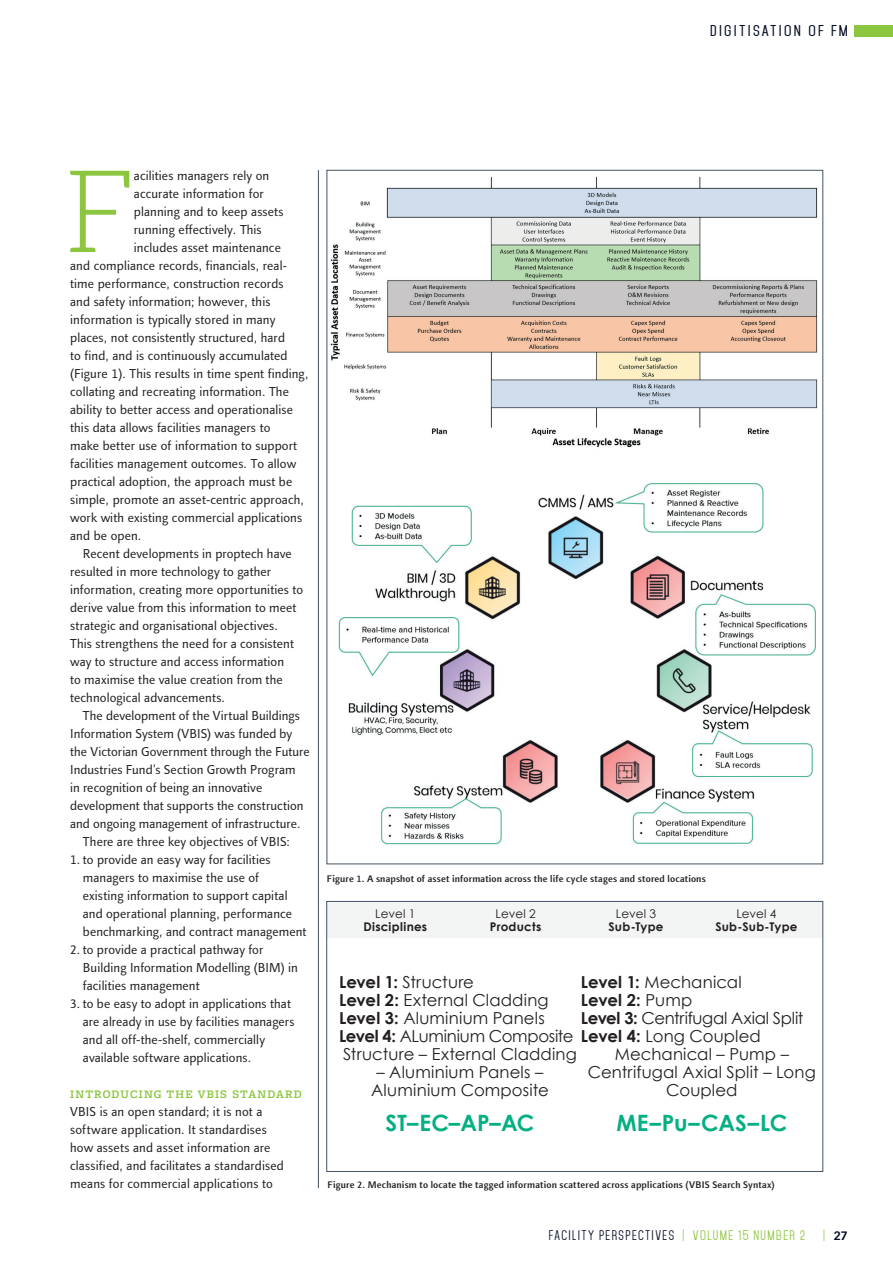
<style>
.page{position:relative;width:893px;height:1263px;background:#fff}
.page>*{position:absolute;margin:0;border:0;box-sizing:border-box;transform-origin:0 0}
.t1{font:300 114.9px "Aleo";color:#8bc63e}
.t2{font:700 22.5px "Century Gothic";letter-spacing:-.005em;color:#04af82}
.t3{font:16.5px/18px "Century Gothic";letter-spacing:.005em;color:#231f20}
.t4{font:600 13.5px "Mohave";letter-spacing:.15em;color:#030c22;scale:1.11 1}
.t5{font:13.2px/18px "Linotype Finnegan";letter-spacing:.01em;color:#231f20}
.t6{font:700 12px "Century Gothic";letter-spacing:.02em;color:#231f20}
.t7{font:12px "Mohave";letter-spacing:.115em;color:#030c22}
.t8{font:600 12px "Freight Macro Pro";letter-spacing:.1em;color:#8bc63e}
.t9{font:12px "Century Gothic";letter-spacing:-.005em;color:#231f20}
.t10{font:700 12px "Vectora LT";color:#030c22}
.t11{font:500 9.75px "Linotype Finnegan";letter-spacing:.02em;color:#231f20}
.s1{font-weight:700}
.s2{color:#8bc63e}
.s3{font-family:"Mohave";font-weight:400;color:#8bc63e}
</style>
<div class="page">
<div style="left:327px;top:901px;width:496px;height:36px;background:#f3f4f4"></div>
<div style="left:327px;top:901px;width:496px;height:270px;border:1px solid #445465"></div>
<img style="left:338px;top:483px;width:478px;height:362px">
<img style="left:330px;top:176px;width:488px;height:272px">
<hr style="left:318px;top:170px;width:1px;height:1018px;background:#445465">
<div style="left:855px;top:26px;width:38px;height:11px;background:#8bc63e"></div>
<p class="t4" style="left:710px;top:23px;width:126px">DIGITISATION OF FM</p>
<h1 class="t1" style="left:64px;top:149px;width:70px">F</h1>
<p class="t5" style="left:134px;top:167px;width:137px">acilities managers rely on</p>
<p class="t5" style="left:134px;top:185px;width:131px">accurate information for</p>
<p class="t5" style="left:134px;top:203px;width:151px">planning and to keep assets</p>
<p class="t5" style="left:134px;top:221px;width:129px">running effectively. This</p>
<p class="t5" style="left:134px;top:239px;width:149px">includes asset maintenance</p>
<p class="t5" style="left:70px;top:257px;width:218px">and compliance records, financials, real-</p>
<p class="t5" style="left:70px;top:275px;width:215px">time performance, construction records</p>
<p class="t5" style="left:70px;top:293px;width:202px">and safety information; however, this</p>
<p class="t5" style="left:70px;top:311px;width:207px">information is typically stored in many</p>
<p class="t5" style="left:70px;top:329px;width:216px">places, not consistently structured, hard</p>
<p class="t5" style="left:70px;top:347px;width:219px">to find, and is continuously accumulated</p>
<p class="t5" style="left:70px;top:365px;width:240px">(Figure 1). This results in time spent finding,</p>
<p class="t5" style="left:70px;top:383px;width:220px">collating and recreating information. The</p>
<p class="t5" style="left:70px;top:401px;width:224px">ability to better access and operationalise</p>
<p class="t5" style="left:70px;top:419px;width:202px">this data allows facilities managers to</p>
<p class="t5" style="left:70px;top:437px;width:228px">make better use of information to support</p>
<p class="t5" style="left:70px;top:455px;width:228px">facilities management outcomes. To allow</p>
<p class="t5" style="left:70px;top:473px;width:224px">practical adoption, the approach must be</p>
<p class="t5" style="left:70px;top:491px;width:235px">simple, promote an asset-centric approach,</p>
<p class="t5" style="left:70px;top:509px;width:234px">work with existing commercial applications</p>
<p class="t5" style="left:70px;top:527px;width:73px">and be open.</p>
<p class="t5" style="left:83px;top:545px;width:210px">Recent developments in proptech have</p>
<p class="t5" style="left:70px;top:563px;width:203px">resulted in more technology to gather</p>
<p class="t5" style="left:70px;top:581px;width:234px">information, creating more opportunities to</p>
<p class="t5" style="left:70px;top:599px;width:228px">derive value from this information to meet</p>
<p class="t5" style="left:70px;top:617px;width:209px">strategic and organisational objectives.</p>
<p class="t5" style="left:70px;top:635px;width:225px">This strengthens the need for a consistent</p>
<p class="t5" style="left:70px;top:653px;width:215px">way to structure and access information</p>
<p class="t5" style="left:70px;top:671px;width:214px">to maximise the value creation from the</p>
<p class="t5" style="left:70px;top:689px;width:156px">technological advancements.</p>
<p class="t5" style="left:83px;top:707px;width:219px">The development of the Virtual Buildings</p>
<p class="t5" style="left:70px;top:725px;width:224px">Information System (VBIS) was funded by</p>
<p class="t5" style="left:70px;top:743px;width:241px">the Victorian Government through the Future</p>
<p class="t5" style="left:70px;top:761px;width:227px">Industries Fund’s Section Growth Program</p>
<p class="t5" style="left:70px;top:779px;width:194px">in recognition of being an innovative</p>
<p class="t5" style="left:70px;top:797px;width:235px">development that supports the construction</p>
<p class="t5" style="left:70px;top:814px;width:232px">and ongoing management of infrastructure.</p>
<p class="t5" style="left:83px;top:832px;width:209px">There are three key objectives of VBIS:</p>
<p class="t5" style="left:83px;top:850px;width:225px;text-indent:-13px">1. to provide an easy way for facilities managers to maximise the use of<br>existing information to support capital and operational planning, performance benchmarking, and contract management</p>
<p class="t5" style="left:83px;top:940px;width:216px;text-indent:-13px">2. to provide a practical pathway for<br>Building Information Modelling (BIM) in facilities management</p>
<p class="t5" style="left:83px;top:994px;width:213px;text-indent:-13px">3. to be easy to adopt in applications that are already in use by facilities managers and all off-the-shelf, commercially available software applications.</p>
<p class="t8" style="left:70px;top:1086px;width:233px">INTRODUCING THE VBIS STANDARD</p>
<p class="t5" style="left:70px;top:1103px;width:215px">VBIS is an open standard; it is not a software application. It standardises how assets and asset information are classified, and facilitates a standardised means for commercial applications to</p>
<p class="t11" style="left:327px;top:873px;width:380px">Figure 1. A snapshot of asset information across the life cycle stages and stored locations</p>
<p class="t9" style="left:375px;top:906px;width:42px">Level 1</p>
<p class="t6" style="left:363px;top:919px;width:65px">Disciplines</p>
<p class="t9" style="left:496px;top:906px;width:42px">Level 2</p>
<p class="t6" style="left:490px;top:919px;width:53px">Products</p>
<p class="t9" style="left:616px;top:906px;width:42px">Level 3</p>
<p class="t6" style="left:609px;top:919px;width:56px">Sub-Type</p>
<p class="t9" style="left:736px;top:906px;width:42px">Level 4</p>
<p class="t6" style="left:715px;top:919px;width:84px">Sub-Sub-Type</p>
<p class="t3" style="left:581px;top:973px;width:224px"><span class="s1">Level 1:</span> Mechanical<br><span class="s1">Level 2:</span> Pump<br><span class="s1">Level 3:</span> Centrifugal Axial Split</p>
<p class="t3" style="left:588px;top:1045px;width:229px;text-align:center">Mechanical – Pump –<br>Centrifugal Axial Split – Long<br>Coupled</p>
<h2 class="t2" style="left:616px;top:1109px;width:172px">ME–Pu–CAS–LC</h2>
<p class="t3" style="left:339px;top:973px;width:423px"><span class="s1">Level 1:</span> Structure<br><span class="s1">Level 2:</span> External Cladding<br><span class="s1">Level 3:</span> Aluminium Panels<br><span class="s1">Level 4:</span> ALuminium Composite <span class="s1">Level 4:</span> Long Coupled<br>Structure – External Cladding</p>
<p class="t3" style="left:371px;top:1063px;width:179px;text-align:center">– Aluminium Panels –<br>Aluminium Composite</p>
<h2 class="t2" style="left:385px;top:1109px;width:151px">ST–EC–AP–AC</h2>
<p class="t11" style="left:328px;top:1179px;width:449px">Figure 2. Mechanism to locate the tagged information scattered across applications (VBIS Search Syntax)</p>
<p class="t7" style="left:549px;top:1228px;width:258px">FACILITY PERSPECTIVES <span class="s2">| VOLUME 15 NUMBER 2</span></p>
<p class="t10" style="left:823px;top:1228px;width:26px"><span class="s3">|</span> 27</p>
</div>
